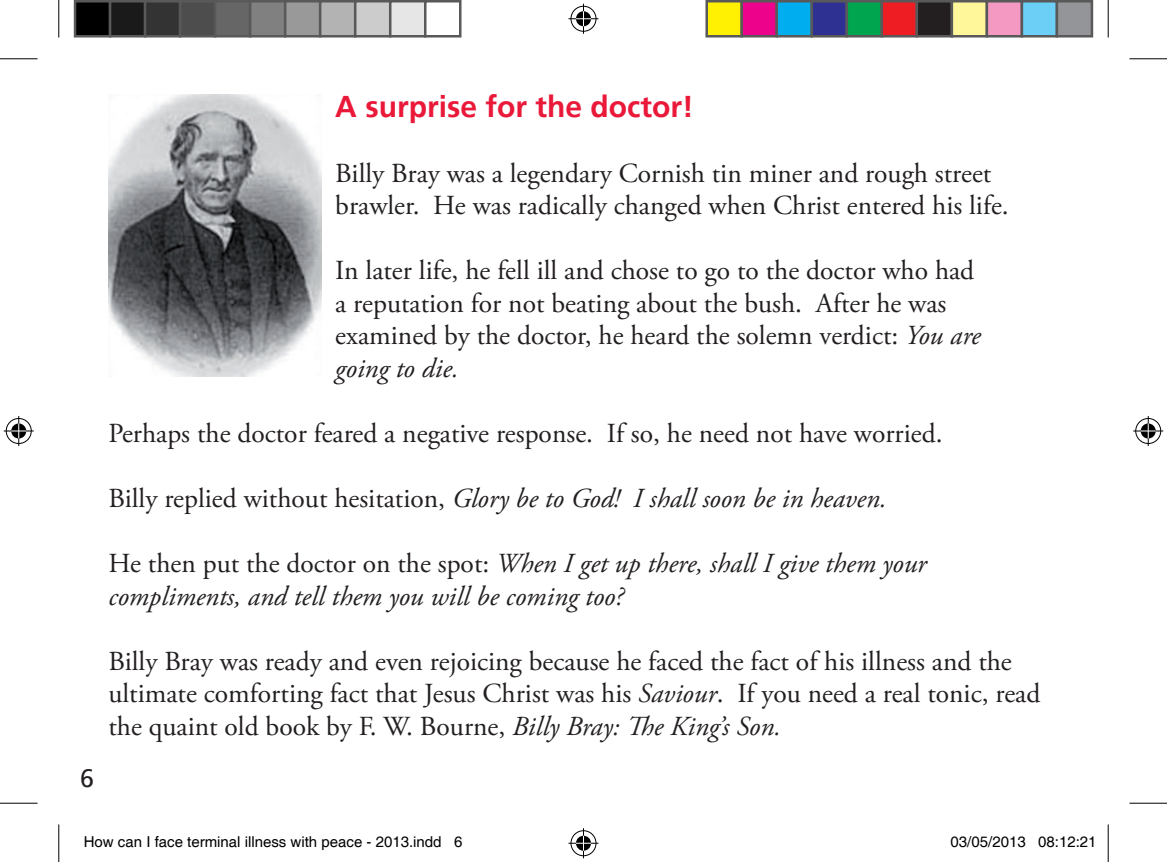
<style>
.page{position:relative;width:1167px;height:862px;background:#fff}
.page>*{position:absolute;margin:0;border:0;box-sizing:border-box;transform-origin:0 0}
.t1{font:700 30px "Frutiger";color:#ea1939}
.t2{font:27.5px/32.5px "Adobe Garamond Pro";color:#231f20}
.t3{font:italic 27.5px/32.5px "Adobe Garamond Pro";color:#231f20}
.t4{font:25px "Frutiger";color:#231f20}
.t5{font:15px "Helvetica";color:#000}
.s1{font-style:italic}
.s2{font-style:normal}
</style>
<div class="page">
<img style="left:108px;top:94px;width:213px;height:282px">
<hr style="left:0;top:58px;width:38px;height:1px;background:#000">
<hr style="left:1129px;top:58px;width:37px;height:1px;background:#000">
<hr style="left:0;top:802px;width:38px;height:1px;background:#000">
<hr style="left:1129px;top:802px;width:37px;height:1px;background:#000">
<hr style="left:58px;top:0;width:1px;height:38px;background:#000">
<hr style="left:58px;top:824px;width:1px;height:38px;background:#000">
<hr style="left:1107px;top:0;width:1px;height:38px;background:#000">
<hr style="left:1107px;top:824px;width:1px;height:38px;background:#000">
<div style="left:569px;top:5px;width:28px;height:28px;border:3px solid #fff;border-radius:50%"></div>
<hr style="left:568px;top:17px;width:30px;height:3px;background:#fff">
<hr style="left:582px;top:4px;width:3px;height:30px;background:#fff">
<div style="left:574px;top:10px;width:18px;height:18px;border:3px solid #fff;border-radius:50%"></div>
<div style="left:570px;top:6px;width:26px;height:26px;border:1px solid #000;border-radius:50%"></div>
<hr style="left:568px;top:18px;width:30px;height:1px;background:#000">
<hr style="left:583px;top:4px;width:1px;height:30px;background:#000">
<svg style="left:576px;top:11px;width:15px;height:15px"></svg>
<div style="left:569px;top:829px;width:28px;height:28px;border:3px solid #fff;border-radius:50%"></div>
<hr style="left:568px;top:841px;width:30px;height:3px;background:#fff">
<hr style="left:582px;top:828px;width:3px;height:30px;background:#fff">
<div style="left:574px;top:834px;width:18px;height:18px;border:3px solid #fff;border-radius:50%"></div>
<div style="left:570px;top:830px;width:26px;height:26px;border:1px solid #000;border-radius:50%"></div>
<hr style="left:568px;top:842px;width:30px;height:1px;background:#000">
<hr style="left:583px;top:828px;width:1px;height:30px;background:#000">
<svg style="left:576px;top:835px;width:15px;height:15px"></svg>
<div style="left:5px;top:417px;width:28px;height:28px;border:3px solid #fff;border-radius:50%"></div>
<hr style="left:4px;top:429px;width:30px;height:3px;background:#fff">
<hr style="left:17px;top:416px;width:3px;height:30px;background:#fff">
<div style="left:10px;top:422px;width:18px;height:18px;border:3px solid #fff;border-radius:50%"></div>
<div style="left:6px;top:418px;width:26px;height:26px;border:1px solid #000;border-radius:50%"></div>
<hr style="left:4px;top:430px;width:30px;height:1px;background:#000">
<hr style="left:18px;top:416px;width:1px;height:30px;background:#000">
<svg style="left:11px;top:423px;width:15px;height:15px"></svg>
<div style="left:1134px;top:417px;width:28px;height:28px;border:3px solid #fff;border-radius:50%"></div>
<hr style="left:1133px;top:429px;width:30px;height:3px;background:#fff">
<hr style="left:1146px;top:416px;width:3px;height:30px;background:#fff">
<div style="left:1139px;top:422px;width:18px;height:18px;border:3px solid #fff;border-radius:50%"></div>
<div style="left:1135px;top:418px;width:25px;height:26px;border:1px solid #000;border-radius:50%"></div>
<hr style="left:1133px;top:430px;width:30px;height:1px;background:#000">
<hr style="left:1147px;top:416px;width:1px;height:30px;background:#000">
<svg style="left:1140px;top:423px;width:15px;height:15px"></svg>
<div style="left:75px;top:1px;width:35px;height:35px;background:#000"></div>
<div style="left:74px;top:0;width:37px;height:38px;border:2px solid #595959"></div>
<div style="left:110px;top:1px;width:35px;height:35px;background:#1a1a1a"></div>
<div style="left:109px;top:0;width:37px;height:38px;border:2px solid #595959"></div>
<div style="left:145px;top:1px;width:35px;height:35px;background:#333"></div>
<div style="left:144px;top:0;width:37px;height:38px;border:2px solid #595959"></div>
<div style="left:180px;top:1px;width:35px;height:35px;background:#4d4d4d"></div>
<div style="left:179px;top:0;width:37px;height:38px;border:2px solid #595959"></div>
<div style="left:215px;top:1px;width:35px;height:35px;background:#666"></div>
<div style="left:214px;top:0;width:37px;height:38px;border:2px solid #595959"></div>
<div style="left:250px;top:1px;width:35px;height:35px;background:#808080"></div>
<div style="left:249px;top:0;width:37px;height:38px;border:2px solid #595959"></div>
<div style="left:285px;top:1px;width:35px;height:35px;background:#999"></div>
<div style="left:284px;top:0;width:37px;height:38px;border:2px solid #595959"></div>
<div style="left:320px;top:1px;width:35px;height:35px;background:#b3b3b3"></div>
<div style="left:319px;top:0;width:37px;height:38px;border:2px solid #595959"></div>
<div style="left:355px;top:1px;width:35px;height:35px;background:#ccc"></div>
<div style="left:354px;top:0;width:37px;height:38px;border:2px solid #595959"></div>
<div style="left:390px;top:1px;width:35px;height:35px;background:#e6e6e6"></div>
<div style="left:389px;top:0;width:37px;height:38px;border:2px solid #595959"></div>
<div style="left:424px;top:0;width:37px;height:38px;border:2px solid #595959"></div>
<div style="left:706px;top:1px;width:35px;height:35px;background:#fff101"></div>
<div style="left:705px;top:0;width:38px;height:38px;border:2px solid #595959"></div>
<div style="left:741px;top:1px;width:35px;height:35px;background:#ed028c"></div>
<div style="left:740px;top:0;width:38px;height:38px;border:2px solid #595959"></div>
<div style="left:776px;top:1px;width:35px;height:35px;background:#00aeef"></div>
<div style="left:775px;top:0;width:38px;height:38px;border:2px solid #595959"></div>
<div style="left:811px;top:1px;width:35px;height:35px;background:#2e3092"></div>
<div style="left:810px;top:0;width:38px;height:38px;border:2px solid #595959"></div>
<div style="left:846px;top:1px;width:35px;height:35px;background:#00a54f"></div>
<div style="left:845px;top:0;width:38px;height:38px;border:2px solid #595959"></div>
<div style="left:881px;top:1px;width:35px;height:35px;background:#ee1d23"></div>
<div style="left:880px;top:0;width:38px;height:38px;border:2px solid #595959"></div>
<div style="left:916px;top:1px;width:35px;height:35px;background:#231f20"></div>
<div style="left:915px;top:0;width:38px;height:38px;border:2px solid #595959"></div>
<div style="left:951px;top:1px;width:35px;height:35px;background:#fff79a"></div>
<div style="left:950px;top:0;width:38px;height:38px;border:2px solid #595959"></div>
<div style="left:986px;top:1px;width:35px;height:35px;background:#f499c2"></div>
<div style="left:985px;top:0;width:38px;height:38px;border:2px solid #595959"></div>
<div style="left:1021px;top:1px;width:35px;height:35px;background:#6bcff6"></div>
<div style="left:1020px;top:0;width:38px;height:38px;border:2px solid #595959"></div>
<div style="left:1056px;top:1px;width:35px;height:35px;background:#939598"></div>
<div style="left:1055px;top:0;width:38px;height:38px;border:2px solid #595959"></div>
<p class="t4" style="left:80px;top:763px;width:15px">6</p>
<p class="t1" style="left:335px;top:89px;width:360px">A surprise for the doctor!</p>
<p class="t2" style="left:335px;top:158px;width:675px">Billy Bray was a legendary Cornish tin miner and rough street brawler. He was radically changed when Christ entered his life.</p>
<p class="t2" style="left:335px;top:255px;width:647px">In later life, he fell ill and chose to go to the doctor who had a reputation for not beating about the bush. After he was examined by the doctor, he heard the solemn verdict: <span class="s1">You are going to die.</span></p>
<p class="t2" style="left:108px;top:418px;width:835px">Perhaps the doctor feared a negative response. If so, he need not have worried.</p>
<p class="t3" style="left:108px;top:483px;width:779px"><span class="s2">Billy replied without hesitation,</span> Glory be to God! I shall soon be in heaven.</p>
<p class="t3" style="left:108px;top:548px;width:819px"><span class="s2">He then put the doctor on the spot:</span> When I get up there, shall I give them your compliments, and tell them you will be coming too?</p>
<p class="t2" style="left:108px;top:645px;width:933px">Billy Bray was ready and even rejoicing because he faced the fact of his illness and the ultimate comforting fact that Jesus Christ was his <span class="s1">Saviour</span>. If you need a real tonic, read the quaint old book by F. W. Bourne, <span class="s1">Billy Bray: The King’s Son.</span></p>
<p class="t5" style="left:84px;top:833px;width:380px">How can I face terminal illness with peace - 2013.indd 6</p>
<p class="t5" style="left:950px;top:833px;width:147px">03/05/2013 08:12:21</p>
</div>
